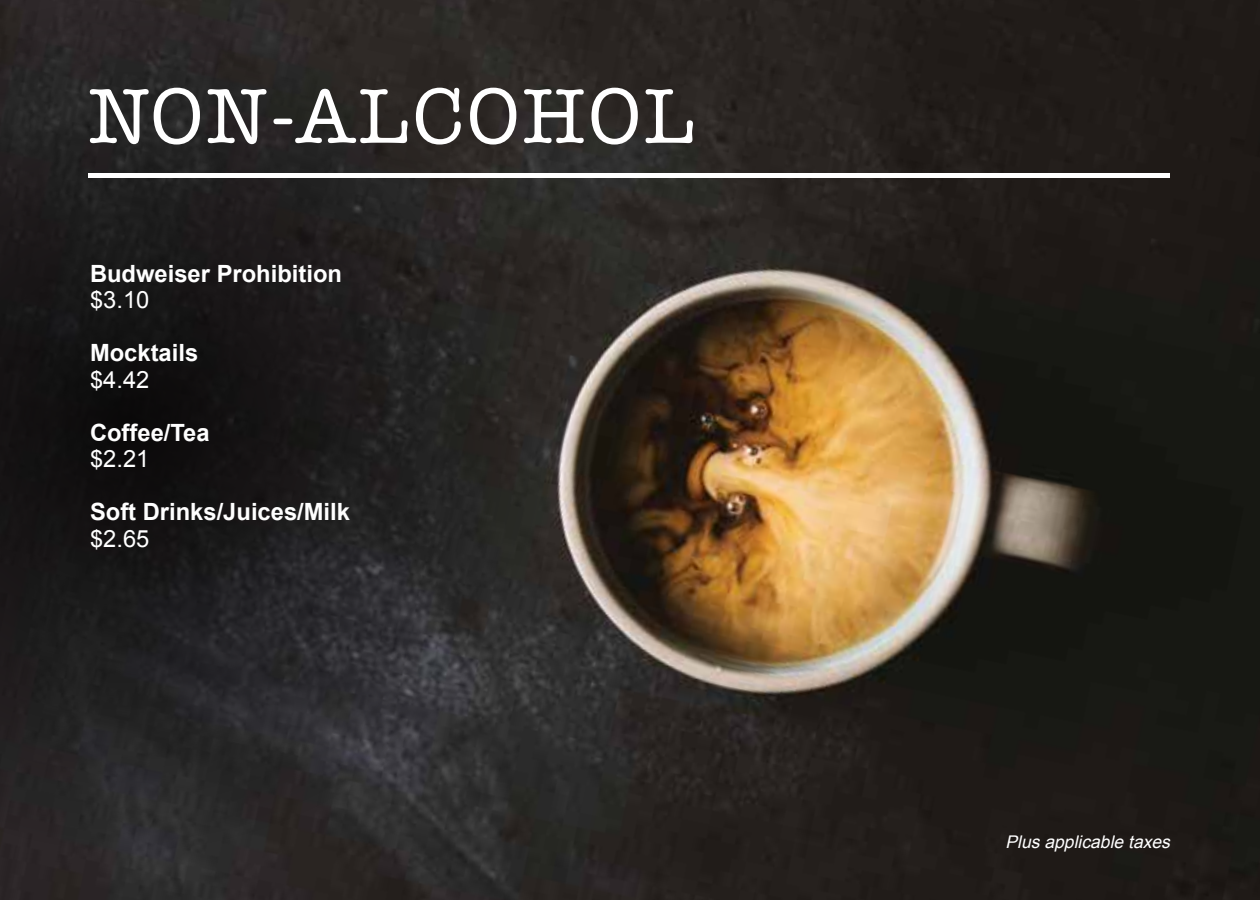
<style>
.page{position:relative;width:1260px;height:900px;background:#fff}
.page>*{position:absolute;margin:0;border:0;box-sizing:border-box;transform-origin:0 0}
.t1{font:80px "American Typewriter";letter-spacing:.04em;color:#fff}
.t2{font:700 23.75px "Arial";color:#fff}
.t3{font:23.75px "Arial";color:#fff}
.t4{font:italic 17.5px "Arial";color:#fff}
</style>
<div class="page">
<img style="left:0;top:0;width:1260px;height:900px">
<svg style="left:0;top:0;width:553px;height:851px;fill:#262424"></svg>
<div style="left:88px;top:173px;width:1082px;height:5px;background:#fff"></div>
<h1 class="t1" style="left:88px;top:70px;width:608px">NON-ALCOHOL</h1>
<p class="t2" style="left:90px;top:258px;width:254px">Budweiser Prohibition</p>
<p class="t3" style="left:90px;top:284px;width:61px">$3.10</p>
<p class="t2" style="left:90px;top:337px;width:110px">Mocktails</p>
<p class="t3" style="left:90px;top:364px;width:61px">$4.42</p>
<p class="t2" style="left:90px;top:417px;width:121px">Coffee/Tea</p>
<p class="t3" style="left:90px;top:443px;width:61px">$2.21</p>
<p class="t2" style="left:90px;top:496px;width:262px">Soft Drinks/Juices/Milk</p>
<p class="t3" style="left:90px;top:523px;width:61px">$2.65</p>
<p class="t4" style="left:1006px;top:830px;width:171px">Plusapplicable taxes</p>
</div>
